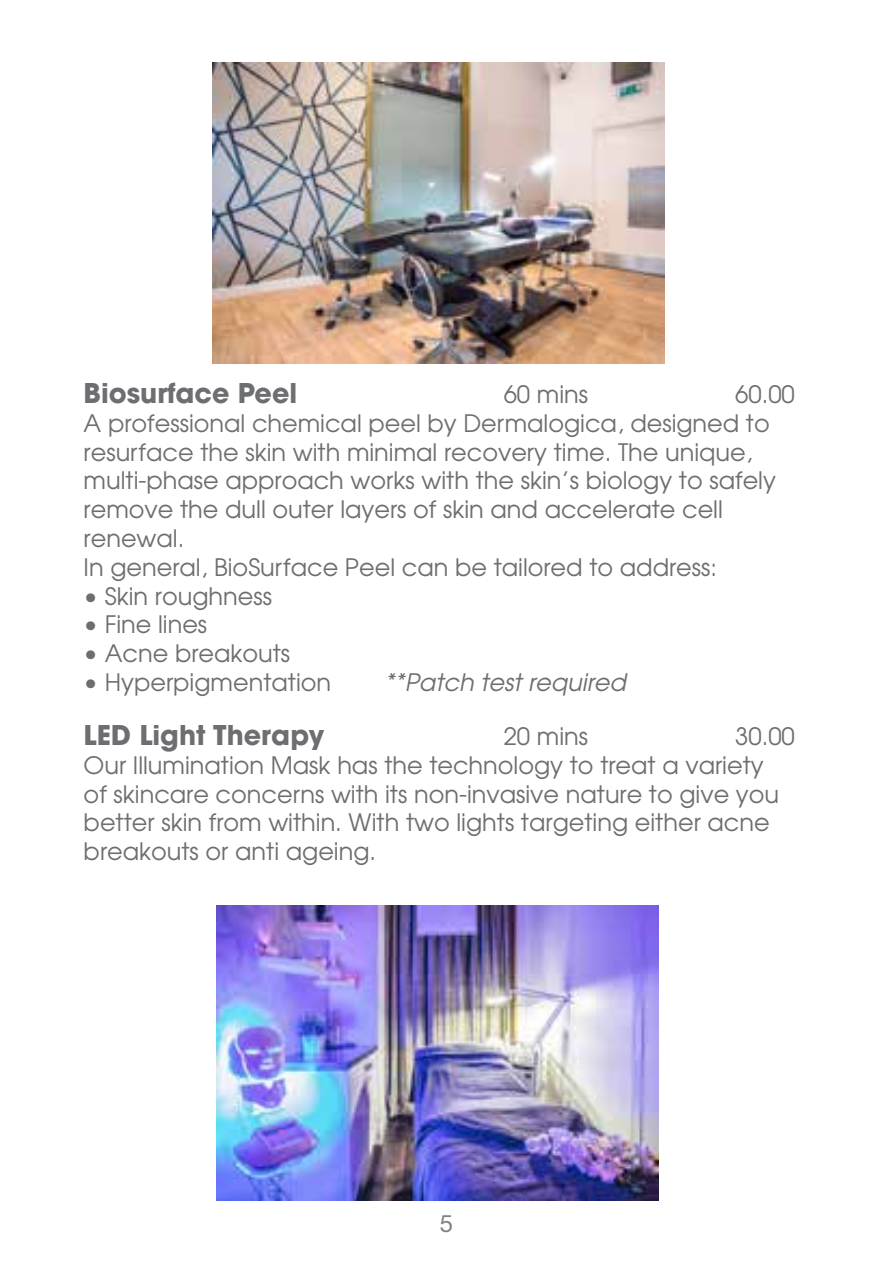
<style>
.page{position:relative;width:893px;height:1263px;background:#fff}
.page>*{position:absolute;margin:0;border:0;box-sizing:border-box;transform-origin:0 0}
.t1{font:700 27px "Avant Garde";color:#6d6e71}
.t2{font:24px/28.8px "Avant Garde";color:#6d6e71}
.t3{font:italic 24px "Avant Garde";color:#6d6e71}
.t4{font:24px "Helvetica Neue";color:#808285}
</style>
<div class="page">
<img style="left:213px;top:62px;width:452px;height:302px">
<img style="left:217px;top:906px;width:442px;height:294px">
<p class="t1" style="left:84px;top:375px;width:215px">Biosurface Peel</p>
<p class="t2" style="left:504px;top:379px;width:86px">60 mins</p>
<p class="t2" style="left:84px;top:379px;width:713px;text-indent:651px">60.00<br>A professional chemical peel by Dermalogica, designed to resurface the skin with minimal recovery time. The unique, multi-phase approach works with the skin’s biology to safely remove the dull outer layers of skin and accelerate cell renewal.<br>In general, BioSurface Peel can be tailored to address:</p>
<p class="t2" style="left:84px;top:581px;width:190px">• Skin roughness</p>
<p class="t2" style="left:84px;top:610px;width:125px">• Fine lines</p>
<p class="t2" style="left:84px;top:638px;width:208px">• Acne breakouts</p>
<p class="t2" style="left:84px;top:667px;width:249px">• Hyperpigmentation</p>
<p class="t3" style="left:384px;top:667px;width:243px">**Patch test required</p>
<p class="t1" style="left:84px;top:717px;width:242px">LED Light Therapy</p>
<p class="t2" style="left:504px;top:721px;width:86px">20 mins</p>
<p class="t2" style="left:84px;top:721px;width:713px;text-indent:651px">30.00<br>Our Illumination Mask has the technology to treat a variety<br>of skincare concerns with its non-invasive nature to give you better skin from within. With two lights targeting either acne breakouts or anti ageing.</p>
<p class="t4" style="left:440px;top:1209px;width:15px">5</p>
</div>
